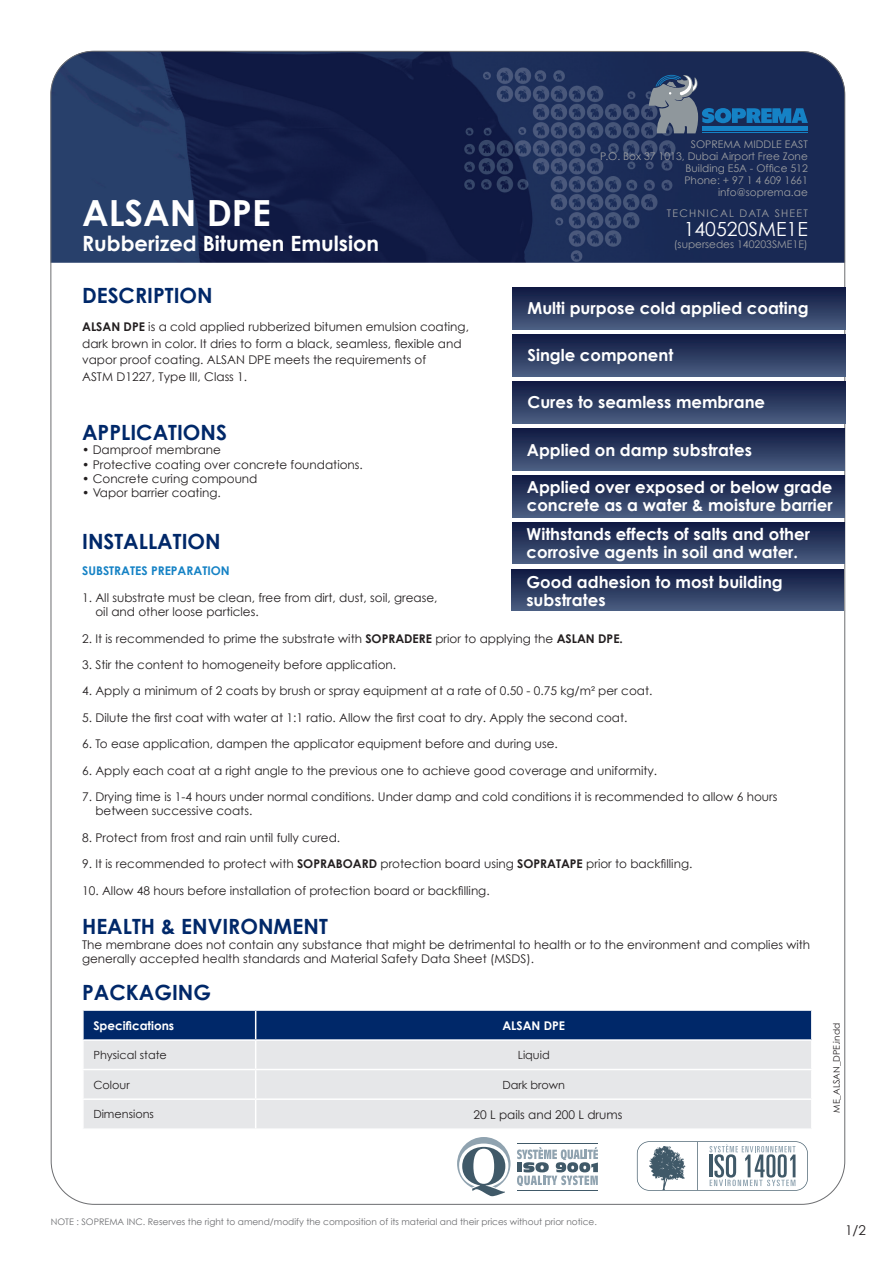
<style>
.page{position:relative;width:893px;height:1263px;background:#fff}
.page>*{position:absolute;margin:0;border:0;box-sizing:border-box;transform-origin:0 0}
.t1{font:700 36px "Century Gothic";color:#fff}
.Sous-titre{font:700 21px "Century Gothic";color:#002869}
.t2{font:700 21px "Century Gothic";color:#fff}
.t3{font:19.5px "Century Gothic";color:#fff}
.Titre_Tableau_CENTRÉ{font:700 16.5px/18px "Century Gothic";color:#fff}
.Titre_Tableau_CENTRÉ-2{font:13.5px "Century Gothic";color:#231f20}
.Sous-titre-2{font:12px/14.4px "Century Gothic";color:#231f20}
.t4{font:700 12px "Century Gothic";color:#fff}
.t5{font:700 12px "Century Gothic";color:#1582c5}
.Texte_Intro{font:12px "Century Gothic";color:#231f20}
.t6{font:11.25px "Century Gothic";color:#231f20}
.Titre_Tableau_CENTRÉ-3{font:10.5px "Century Gothic";color:#9d9fa2}
.Titre_Tableau_CENTRÉ-4{font:10.5px "Century Gothic";letter-spacing:.12em;color:#9d9fa2}
.Note{font:9px "Century Gothic";color:#6c6d70}
.Texte{font:9px "Century Gothic";color:#231f20}
.s1{font-weight:700}
</style>
<div class="page">
<img style="left:52px;top:51px;width:793px;height:212px">
<svg style="left:83px;top:1010px;width:729px;height:118px;background:#adb8ca"></svg>
<hr style="left:811px;top:1100px;width:2px;height:28px;background:#fff">
<hr style="left:82px;top:1069px;width:174px;height:1px;background:#fff">
<hr style="left:256px;top:1069px;width:557px;height:1px;background:#fff">
<hr style="left:82px;top:1098px;width:174px;height:2px;background:#fff">
<hr style="left:256px;top:1098px;width:557px;height:2px;background:#fff">
<svg style="left:637px;top:1141px;width:171px;height:50px"></svg>
<svg style="left:517px;top:1147px;width:81px;height:39px"></svg>
<svg style="left:457px;top:1137px;width:53px;height:59px"></svg>
<hr style="left:517px;top:1143px;width:81px;height:1px;background:#405968">
<hr style="left:517px;top:1190px;width:81px;height:1px;background:#405968">
<div style="left:513px;top:287px;width:332px;height:42px;background:linear-gradient(to bottom,#0e1840,#495c7f)"></div>
<div style="left:513px;top:334px;width:332px;height:42px;background:linear-gradient(to bottom,#0e1840,#495b7f)"></div>
<div style="left:513px;top:381px;width:332px;height:42px;background:linear-gradient(to bottom,#0e1840,#495c7f)"></div>
<hr style="left:702px;top:133px;width:106px;height:1px;background:#1582c5">
<svg style="left:649px;top:75px;width:159px;height:58px;background:#32537b"></svg>
<div style="left:512px;top:428px;width:332px;height:42px;background:linear-gradient(to bottom,#0e1840,#495c7f)"></div>
<div style="left:512px;top:475px;width:332px;height:42px;background:linear-gradient(to bottom,#0e1840,#495c7f)"></div>
<div style="left:512px;top:522px;width:332px;height:42px;background:linear-gradient(to bottom,#0e1840,#495c7f)"></div>
<div style="left:512px;top:569px;width:332px;height:42px;background:linear-gradient(to bottom,#0e1840,#495c7f)"></div>
<p class="t1" style="left:82px;top:190px;width:190px">ALSAN DPE</p>
<p class="t2" style="left:82px;top:231px;width:298px">Rubberized Bitumen Emulsion</p>
<p class="Sous-titre" style="left:82px;top:282px;width:132px">DESCRIPTION</p>
<p class="Sous-titre-2" style="left:82px;top:319px;width:388px;line-height:16.5px"><span class="s1">ALSAN DPE</span> is a cold applied rubberized bitumen emulsion coating, dark brown in color. It dries to form a black, seamless, flexible and vapor proof coating. ALSAN DPE meets the requirements of<br>ASTM D1227, Type III, Class 1.</p>
<p class="Titre_Tableau_CENTRÉ-3" style="left:691px;top:137px;width:119px">SOPREMA MIDDLE EAST</p>
<p class="Titre_Tableau_CENTRÉ-3" style="left:600px;top:149px;width:209px">P.O. Box 37 1013, Dubai Airport Free Zone</p>
<p class="Titre_Tableau_CENTRÉ-3" style="left:685px;top:161px;width:124px">Building E5A - Office 512</p>
<p class="Titre_Tableau_CENTRÉ-3" style="left:684px;top:173px;width:125px">Phone: + 97 1 4 609 1661</p>
<p class="Titre_Tableau_CENTRÉ-3" style="left:718px;top:185px;width:91px">info@soprema.ae</p>
<p class="Titre_Tableau_CENTRÉ-4" style="left:667px;top:207px;width:143px">TECHNICAL DATA SHEET</p>
<p class="t3" style="left:684px;top:217px;width:126px">140520SME1E</p>
<p class="Titre_Tableau_CENTRÉ-3" style="left:674px;top:238px;width:136px">(supersedes 140203SME1E)</p>
<p class="Titre_Tableau_CENTRÉ" style="left:527px;top:299px;width:283px">Multi purpose cold applied coating</p>
<p class="Titre_Tableau_CENTRÉ" style="left:527px;top:346px;width:147px">Single component</p>
<p class="Titre_Tableau_CENTRÉ" style="left:527px;top:393px;width:239px">Cures to seamless membrane</p>
<p class="Sous-titre" style="left:82px;top:419px;width:146px">APPLICATIONS</p>
<p class="Sous-titre-2" style="left:82px;top:442px;width:140px">• Damproof membrane</p>
<p class="Sous-titre-2" style="left:82px;top:457px;width:282px">• Protective coating over concrete foundations.</p>
<p class="Sous-titre-2" style="left:82px;top:471px;width:177px">• Concrete curing compound</p>
<p class="Sous-titre-2" style="left:82px;top:486px;width:140px">• Vapor barrier coating.</p>
<p class="Sous-titre" style="left:82px;top:528px;width:140px">INSTALLATION</p>
<p class="t5" style="left:82px;top:563px;width:149px">SUBSTRATES PREPARATION</p>
<p class="Sous-titre-2" style="left:95px;top:590px;width:344px;text-indent:-13px">1. All substrate must be clean, free from dirt, dust, soil, grease, oil and other loose particles.</p>
<p class="Sous-titre-2" style="left:82px;top:631px;width:542px">2. It is recommended to prime the substrate with <span class="s1">SOPRADERE</span> prior to applying the <span class="s1">ASLAN DPE.</span></p>
<p class="Sous-titre-2" style="left:82px;top:657px;width:316px">3. Stir the content to homogeneity before application.</p>
<p class="Sous-titre-2" style="left:82px;top:684px;width:572px">4. Apply a minimum of 2 coats by brush or spray equipment at a rate of 0.50 - 0.75 kg/m² per coat.</p>
<p class="Sous-titre-2" style="left:82px;top:710px;width:547px">5. Dilute the first coat with water at 1:1 ratio. Allow the first coat to dry. Apply the second coat.</p>
<p class="Sous-titre-2" style="left:82px;top:736px;width:477px">6. To ease application, dampen the applicator equipment before and during use.</p>
<p class="Sous-titre-2" style="left:82px;top:763px;width:577px">6. Apply each coat at a right angle to the previous one to achieve good coverage and uniformity.</p>
<p class="Sous-titre-2" style="left:95px;top:789px;width:683px;text-indent:-13px">7. Drying time is 1-4 hours under normal conditions. Under damp and cold conditions it is recommended to allow 6 hours between successive coats.</p>
<p class="Sous-titre-2" style="left:82px;top:830px;width:260px">8. Protect from frost and rain until fully cured.</p>
<p class="Sous-titre-2" style="left:82px;top:856px;width:612px">9. It is recommended to protect with <span class="s1">SOPRABOARD</span> protection board using <span class="s1">SOPRATAPE</span> prior to backfilling.</p>
<p class="Sous-titre-2" style="left:82px;top:883px;width:409px">10. Allow 48 hours before installation of protection board or backfilling.</p>
<p class="Sous-titre" style="left:82px;top:913px;width:247px">HEALTH &amp; ENVIRONMENT</p>
<p class="Sous-titre-2" style="left:82px;top:937px;width:730px">The membrane does not contain any substance that might be detrimental to health or to the environment and complies with generally accepted health standards and Material Safety Data Sheet (MSDS).</p>
<p class="Sous-titre" style="left:82px;top:979px;width:130px">PACKAGING</p>
<p class="t4" style="left:93px;top:1018px;width:82px">Specifications</p>
<p class="t4" style="left:502px;top:1018px;width:64px">ALSAN DPE</p>
<p class="t6" style="left:93px;top:1048px;width:75px">Physical state</p>
<p class="t6" style="left:518px;top:1048px;width:33px">Liquid</p>
<p class="t6" style="left:93px;top:1078px;width:38px">Colour</p>
<p class="t6" style="left:502px;top:1078px;width:64px">Dark brown</p>
<p class="t6" style="left:93px;top:1107px;width:62px">Dimensions</p>
<p class="Texte_Intro" style="left:474px;top:1107px;width:150px">20 L pails and 200 L drums</p>
<p class="Titre_Tableau_CENTRÉ" style="left:527px;top:440px;width:227px">Applied on damp substrates</p>
<p class="Titre_Tableau_CENTRÉ" style="left:527px;top:478px;width:307px">Applied over exposed or below grade concrete as a water &amp; moisture barrier</p>
<p class="Titre_Tableau_CENTRÉ" style="left:526px;top:524px;width:285px">Withstands effects of salts and other corrosive agents in soil and water.</p>
<p class="Titre_Tableau_CENTRÉ" style="left:526px;top:573px;width:258px">Good adhesion to most building substrates</p>
<p class="Texte" style="left:831px;top:1112px;width:91px;rotate:-90deg">ME_ALSAN_DPE.indd</p>
<p class="Note" style="left:51px;top:1216px;width:547px">NOTE : SOPREMA INC. Reserves the right to amend/modify the composition of its material and their prices without prior notice.</p>
<p class="Titre_Tableau_CENTRÉ-2" style="left:845px;top:1222px;width:22px">1/2</p>
</div>
